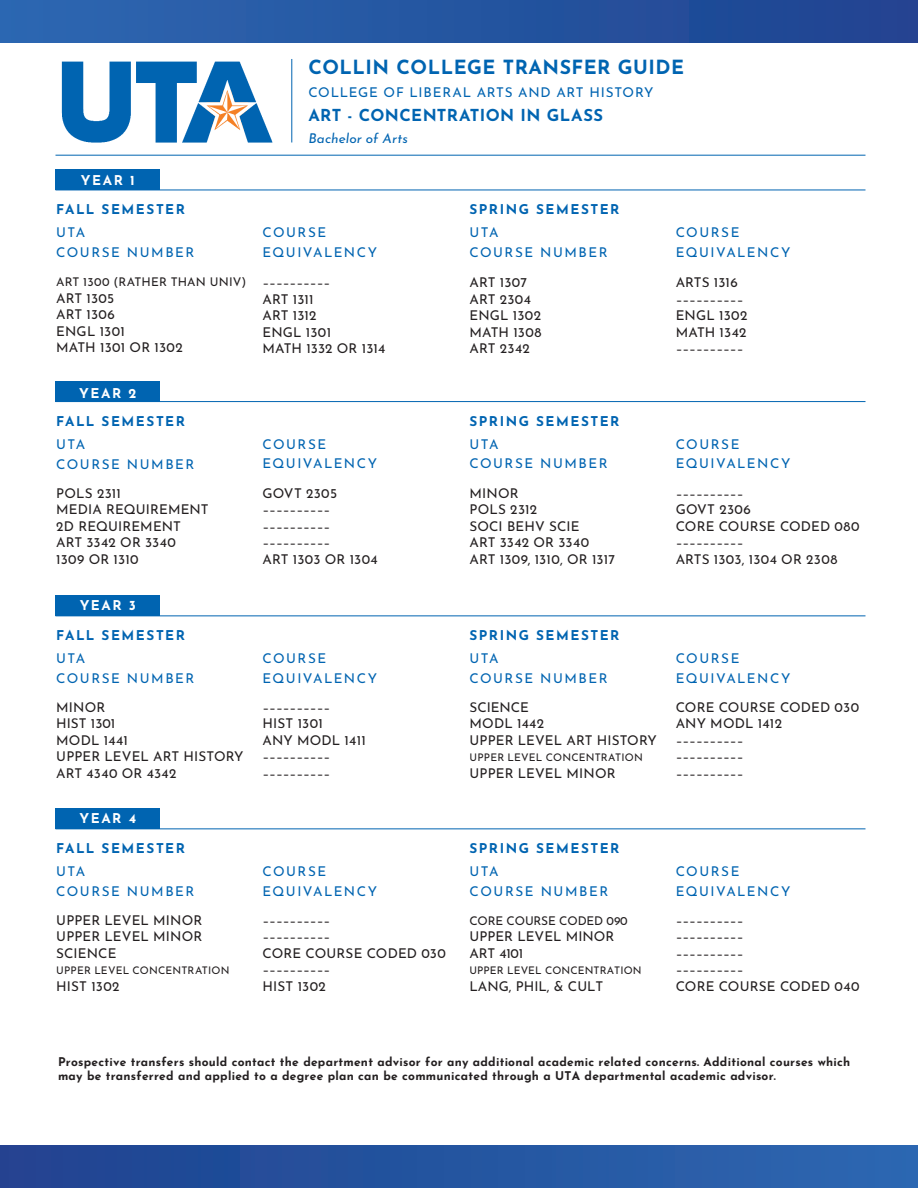
<style>
.page{position:relative;width:918px;height:1188px;background:#fff}
.page>*{position:absolute;margin:0;border:0;box-sizing:border-box;transform-origin:0 0}
.t1{font:700 19.5px "Josefin Sans";letter-spacing:.025em;color:#0064b1}
.t2{font:700 16.5px "Josefin Sans";letter-spacing:.025em;color:#0064b1}
.t3{font:13.5px/16.5px "Josefin Sans";letter-spacing:.01em;color:#231f20}
.t4{font:13.5px/29px "Josefin Sans";letter-spacing:.105em;color:#0064b1}
.t5{font:700 13.5px/23.5px "Josefin Sans";letter-spacing:.115em;color:#0064b1}
.t6{font:13.5px "Josefin Sans";letter-spacing:.055em;color:#0064b1}
.t7{font:700 13.5px "Josefin Sans";letter-spacing:.11em;color:#fff}
.t8{font:italic 13.5px "Josefin Sans";letter-spacing:.005em;color:#0064b1}
.t9{font:700 12px/14.4px "Josefin Sans";letter-spacing:.02em;color:#231f20}
.t10{font:12px "Josefin Sans";color:#231f20}
.t11{font:10.5px "Josefin Sans";letter-spacing:.01em;color:#231f20}
.s1{font-weight:400}
.s2{color:#231f20}
.s3{font-style:inherit}
</style>
<div class="page">
<div style="left:56px;top:169px;width:104px;height:21px;background:#0064b1"></div>
<div style="left:56px;top:381px;width:104px;height:21px;background:#0064b1"></div>
<div style="left:56px;top:595px;width:104px;height:21px;background:#0064b1"></div>
<div style="left:56px;top:808px;width:104px;height:21px;background:#0064b1"></div>
<hr style="left:56px;top:155px;width:810px;height:1px;background:#0064b1">
<hr style="left:56px;top:190px;width:810px;height:1px;background:#0064b1">
<hr style="left:56px;top:401px;width:810px;height:1px;background:#0064b1">
<hr style="left:56px;top:615px;width:810px;height:1px;background:#0064b1">
<hr style="left:56px;top:828px;width:810px;height:1px;background:#0064b1">
<hr style="left:291px;top:59px;width:1px;height:84px;background:#0064b1">
<img style="left:61px;top:61px;width:212px;height:82px">
<div style="left:0;top:0;width:918px;height:42px;background:linear-gradient(to right,#2c67b1,#1f4390)"></div>
<div style="left:0;top:1146px;width:918px;height:42px;background:linear-gradient(to right,#204290,#2c67b1)"></div>
<p class="t7" style="left:81px;top:168px;width:55px">YEAR 1</p>
<p class="t5" style="left:56px;top:195px;width:130px">FALL SEMESTER</p>
<p class="t4" style="left:56px;top:217px;width:31px">UTA</p>
<p class="t4" style="left:56px;top:236px;width:140px">COURSE NUMBER</p>
<p class="t10" style="left:56px;top:272px;width:192px">ART 1300 (RATHER THAN UNIV)</p>
<p class="t3" style="left:56px;top:288px;width:60px">ART 1305</p>
<p class="t3" style="left:56px;top:305px;width:60px">ART 1306</p>
<p class="t3" style="left:56px;top:321px;width:70px">ENGL 1301</p>
<p class="t3" style="left:56px;top:338px;width:128px">MATH 1301 OR 1302</p>
<p class="t7" style="left:79px;top:381px;width:59px">YEAR 2</p>
<p class="t5" style="left:56px;top:407px;width:130px">FALL SEMESTER</p>
<p class="t4" style="left:56px;top:428px;width:31px">UTA</p>
<p class="t4" style="left:56px;top:448px;width:140px">COURSE NUMBER</p>
<p class="t3" style="left:56px;top:483px;width:66px">POLS 2311</p>
<p class="t3" style="left:56px;top:499px;width:154px">MEDIA REQUIREMENT</p>
<p class="t3" style="left:56px;top:516px;width:126px">2D REQUIREMENT</p>
<p class="t3" style="left:56px;top:532px;width:121px">ART 3342 OR 3340</p>
<p class="t3" style="left:56px;top:549px;width:84px">1309 OR 1310</p>
<p class="t7" style="left:80px;top:594px;width:58px">YEAR 3</p>
<p class="t5" style="left:56px;top:621px;width:130px">FALL SEMESTER<br><span class="s1">UTA</span></p>
<p class="t4" style="left:56px;top:662px;width:140px">COURSE NUMBER<br><span class="s2">MINOR</span></p>
<p class="t3" style="left:56px;top:714px;width:189px">HIST 1301<br><span class="s3">MODL</span> 1441<br>UPPER LEVEL ART HISTORY<br>ART 4340 OR 4342</p>
<p class="t7" style="left:79px;top:807px;width:58px">YEAR 4</p>
<p class="t5" style="left:56px;top:834px;width:130px">FALL SEMESTER</p>
<p class="t4" style="left:56px;top:855px;width:31px">UTA</p>
<p class="t4" style="left:56px;top:875px;width:140px">COURSE NUMBER</p>
<p class="t3" style="left:56px;top:910px;width:148px">UPPER LEVEL MINOR</p>
<p class="t3" style="left:56px;top:927px;width:148px">UPPER LEVEL MINOR</p>
<p class="t3" style="left:56px;top:943px;width:62px">SCIENCE</p>
<p class="t11" style="left:56px;top:962px;width:175px">UPPER LEVEL CONCENTRATION</p>
<p class="t3" style="left:56px;top:976px;width:65px">HIST 1302</p>
<p class="t1" style="left:308px;top:49px;width:377px"><span class="s3">COLLIN</span> COLLEGE TRANSFER GUIDE</p>
<p class="t6" style="left:308px;top:81px;width:347px">COLLEGE OF LIBERAL ARTS AND ART HISTORY</p>
<p class="t2" style="left:308px;top:100px;width:296px">ART - CONCENTRATION IN GLASS</p>
<p class="t8" style="left:308px;top:126px;width:101px">Bachelor of Arts</p>
<p class="t4" style="left:263px;top:217px;width:65px">COURSE</p>
<p class="t4" style="left:263px;top:236px;width:116px">EQUIVALENCY</p>
<p class="t3" style="left:263px;top:273px;width:69px">––––––––––</p>
<p class="t3" style="left:263px;top:289px;width:53px">ART 1311</p>
<p class="t3" style="left:263px;top:306px;width:56px">ART 1312</p>
<p class="t3" style="left:263px;top:322px;width:70px">ENGL 1301</p>
<p class="t3" style="left:263px;top:339px;width:124px">MATH 1332 OR 1314</p>
<p class="t4" style="left:263px;top:428px;width:65px">COURSE</p>
<p class="t4" style="left:263px;top:448px;width:116px">EQUIVALENCY</p>
<p class="t3" style="left:263px;top:483px;width:76px">GOVT 2305</p>
<p class="t3" style="left:263px;top:499px;width:69px">––––––––––</p>
<p class="t3" style="left:263px;top:516px;width:69px">––––––––––</p>
<p class="t3" style="left:263px;top:532px;width:69px">––––––––––</p>
<p class="t3" style="left:263px;top:549px;width:117px">ART 1303 OR 1304</p>
<p class="t5" style="left:469px;top:195px;width:152px">SPRING SEMESTER</p>
<p class="t4" style="left:470px;top:217px;width:31px">UTA</p>
<p class="t4" style="left:470px;top:236px;width:140px">COURSE NUMBER</p>
<p class="t3" style="left:469px;top:273px;width:59px">ART 1307</p>
<p class="t3" style="left:469px;top:289px;width:63px">ART 2304</p>
<p class="t3" style="left:469px;top:306px;width:73px">ENGL 1302</p>
<p class="t3" style="left:469px;top:322px;width:73px">MATH 1308</p>
<p class="t3" style="left:469px;top:339px;width:62px">ART 2342</p>
<p class="t5" style="left:469px;top:407px;width:152px">SPRING SEMESTER</p>
<p class="t4" style="left:470px;top:428px;width:31px">UTA</p>
<p class="t4" style="left:470px;top:448px;width:140px">COURSE NUMBER</p>
<p class="t3" style="left:469px;top:483px;width:51px">MINOR</p>
<p class="t3" style="left:469px;top:499px;width:69px">POLS 2312</p>
<p class="t3" style="left:469px;top:516px;width:112px">SOCI BEHV SCIE</p>
<p class="t3" style="left:469px;top:532px;width:121px">ART 3342 OR 3340</p>
<p class="t3" style="left:469px;top:549px;width:147px">ART 1309, 1310, OR 1317</p>
<p class="t4" style="left:676px;top:216px;width:65px">COURSE</p>
<p class="t4" style="left:676px;top:236px;width:116px">EQUIVALENCY</p>
<p class="t3" style="left:676px;top:273px;width:64px">ARTS 1316</p>
<p class="t3" style="left:676px;top:289px;width:69px">––––––––––</p>
<p class="t3" style="left:676px;top:306px;width:73px">ENGL 1302</p>
<p class="t3" style="left:676px;top:322px;width:72px">MATH 1342</p>
<p class="t3" style="left:676px;top:339px;width:69px">––––––––––</p>
<p class="t4" style="left:676px;top:428px;width:65px">COURSE</p>
<p class="t4" style="left:676px;top:448px;width:116px">EQUIVALENCY</p>
<p class="t3" style="left:676px;top:483px;width:69px">––––––––––</p>
<p class="t3" style="left:676px;top:499px;width:77px">GOVT 2306</p>
<p class="t3" style="left:676px;top:516px;width:185px">CORE COURSE CODED 080</p>
<p class="t3" style="left:676px;top:532px;width:69px">––––––––––</p>
<p class="t3" style="left:676px;top:549px;width:163px">ARTS 1303, 1304 OR 2308</p>
<p class="t4" style="left:263px;top:642px;width:65px">COURSE</p>
<p class="t4" style="left:263px;top:662px;width:116px">EQUIVALENCY</p>
<p class="t3" style="left:263px;top:697px;width:69px">––––––––––</p>
<p class="t3" style="left:263px;top:714px;width:62px">HIST 1301</p>
<p class="t3" style="left:263px;top:730px;width:105px">ANY MODL 1411</p>
<p class="t3" style="left:263px;top:747px;width:69px">––––––––––</p>
<p class="t3" style="left:263px;top:763px;width:69px">––––––––––</p>
<p class="t5" style="left:469px;top:621px;width:152px">SPRING SEMESTER<br><span class="s1">UTA</span></p>
<p class="t4" style="left:469px;top:662px;width:140px">COURSE NUMBER<br><span class="s2">SCIENCE</span></p>
<p class="t3" style="left:469px;top:714px;width:189px"><span class="s3">MODL</span> 1442<br>UPPER LEVEL ART HISTORY</p>
<p class="t11" style="left:470px;top:749px;width:175px">UPPER LEVEL CONCENTRATION</p>
<p class="t3" style="left:470px;top:763px;width:148px">UPPER LEVEL MINOR</p>
<p class="t4" style="left:676px;top:642px;width:65px">COURSE</p>
<p class="t4" style="left:676px;top:662px;width:116px">EQUIVALENCY</p>
<p class="t3" style="left:676px;top:697px;width:185px">CORE COURSE CODED 030</p>
<p class="t3" style="left:676px;top:714px;width:108px">ANY MODL 1412</p>
<p class="t3" style="left:676px;top:730px;width:69px">––––––––––</p>
<p class="t3" style="left:676px;top:747px;width:69px">––––––––––</p>
<p class="t3" style="left:676px;top:763px;width:69px">––––––––––</p>
<p class="t4" style="left:263px;top:855px;width:65px">COURSE</p>
<p class="t4" style="left:263px;top:875px;width:116px">EQUIVALENCY</p>
<p class="t3" style="left:263px;top:910px;width:69px">––––––––––</p>
<p class="t3" style="left:263px;top:927px;width:69px">––––––––––</p>
<p class="t3" style="left:263px;top:943px;width:185px">CORE COURSE CODED 030 ––––––––––</p>
<p class="t3" style="left:263px;top:976px;width:65px">HIST 1302</p>
<p class="t5" style="left:469px;top:834px;width:152px">SPRING SEMESTER<br><span class="s1">UTA</span></p>
<p class="t4" style="left:469px;top:875px;width:140px">COURSE NUMBER</p>
<p class="t10" style="left:469px;top:911px;width:160px">CORE COURSE CODED 090</p>
<p class="t3" style="left:470px;top:927px;width:146px">UPPER LEVEL MINOR<br>ART 4101</p>
<p class="t11" style="left:470px;top:962px;width:174px">UPPER LEVEL CONCENTRATION</p>
<p class="t3" style="left:470px;top:976px;width:136px">LANG, PHIL, &amp; CULT</p>
<p class="t4" style="left:676px;top:855px;width:65px">COURSE</p>
<p class="t4" style="left:676px;top:875px;width:116px">EQUIVALENCY</p>
<p class="t3" style="left:676px;top:910px;width:69px">––––––––––</p>
<p class="t3" style="left:676px;top:927px;width:69px">––––––––––</p>
<p class="t3" style="left:676px;top:943px;width:69px">––––––––––</p>
<p class="t3" style="left:676px;top:960px;width:69px">––––––––––</p>
<p class="t3" style="left:676px;top:976px;width:185px">CORE COURSE CODED 040</p>
<p class="t9" style="left:58px;top:1053px;width:794px">Prospective transfers should contact the department advisor for any additional academic related concerns. Additional courses which may be transferred and applied to a degree plan can be communicated through a UTA departmental academic advisor.</p>
</div>
